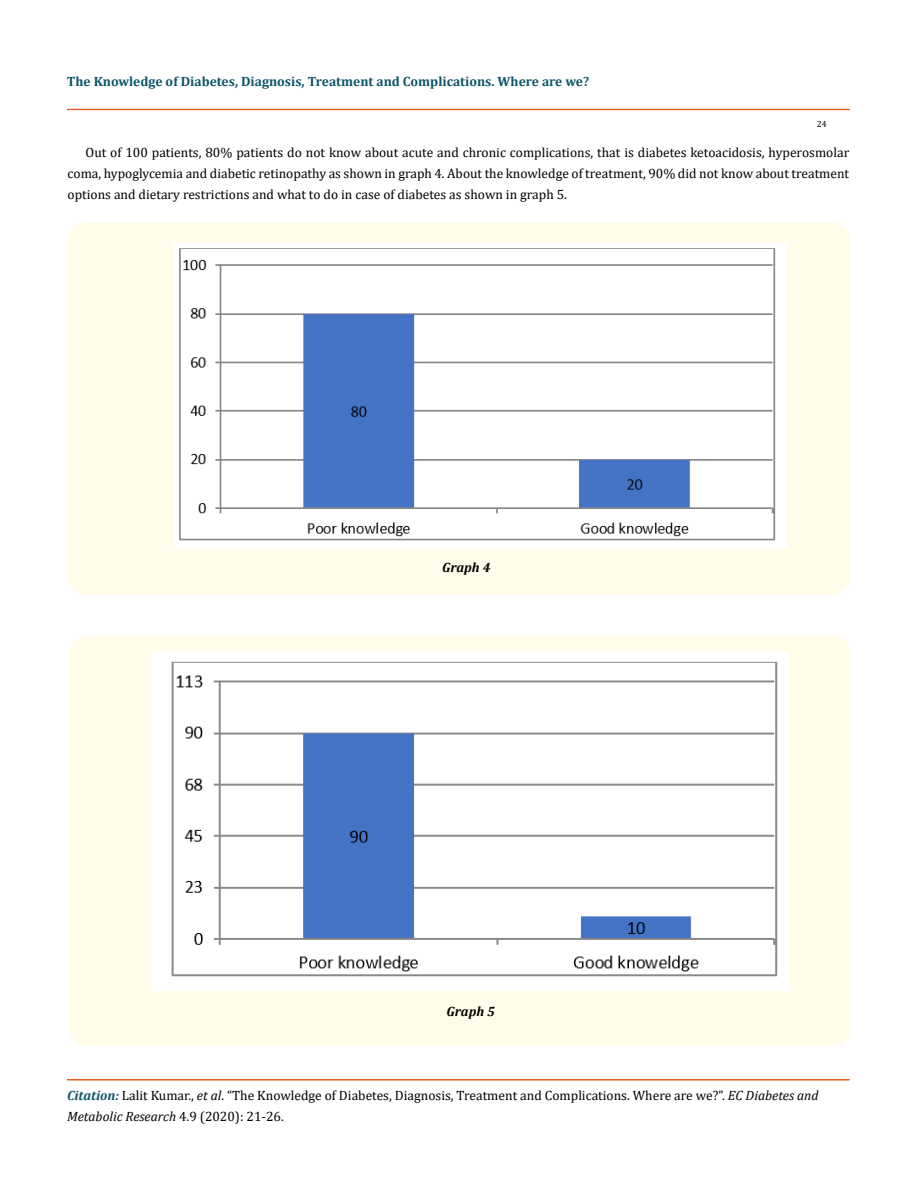
<style>
.page{position:relative;width:917px;height:1190px;background:#fff}
.page>*{position:absolute;margin:0;border:0;box-sizing:border-box;transform-origin:0 0}
.t1{font:13.5px/21px "Cambria";color:#000}
.t2{font:700 13.5px "Cambria";color:#0e546a}
.t3{font:italic 700 13.5px "Cambria";color:#000}
.t4{font:9px "Cambria";color:#000}
.s1{font-weight:700;font-style:italic;color:#0e546a}
.s2{font-style:italic}
</style>
<div class="page">
<div style="left:67px;top:109px;width:782px;height:1px;border:1px solid #e05d1a"></div>
<div style="left:67px;top:1079px;width:782px;height:1px;border:1px solid #e05d1a"></div>
<div style="left:68px;top:222px;width:781px;height:373px;background:#fffde9;border-radius:18px"></div>
<div style="left:69px;top:635px;width:782px;height:410px;background:#fffde9;border-radius:18px"></div>
<img style="left:175px;top:243px;width:612px;height:304px">
<img style="left:153px;top:652px;width:635px;height:338px">
<p class="t2" style="left:67px;top:72px;width:524px">The Knowledge of Diabetes, Diagnosis, Treatment and Complications. Where are we?</p>
<p class="t4" style="left:816px;top:118px;width:11px">24</p>
<p class="t1" style="left:68px;top:142px;width:783px;text-align:justify;text-indent:18px">Out of 100 patients, 80% patients do not know about acute and chronic complications, that is diabetes ketoacidosis, hyperosmolar coma, hypoglycemia and diabetic retinopathy as shown in graph 4. About the knowledge of treatment, 90% did not know about treatment options and dietary restrictions and what to do in case of diabetes as shown in graph 5.</p>
<p class="t3" style="left:442px;top:558px;width:50px">Graph 4</p>
<p class="t3" style="left:446px;top:1001px;width:50px">Graph 5</p>
<p class="t1" style="left:67px;top:1084px;width:753px"><span class="s1">Citation:</span> Lalit Kumar., <span class="s2">et al</span>. “The Knowledge of Diabetes, Diagnosis, Treatment and Complications. Where are we?”. <span class="s2">EC Diabetes and<br>Metabolic Research</span> 4.9 (2020): 21-26.</p>
</div>
